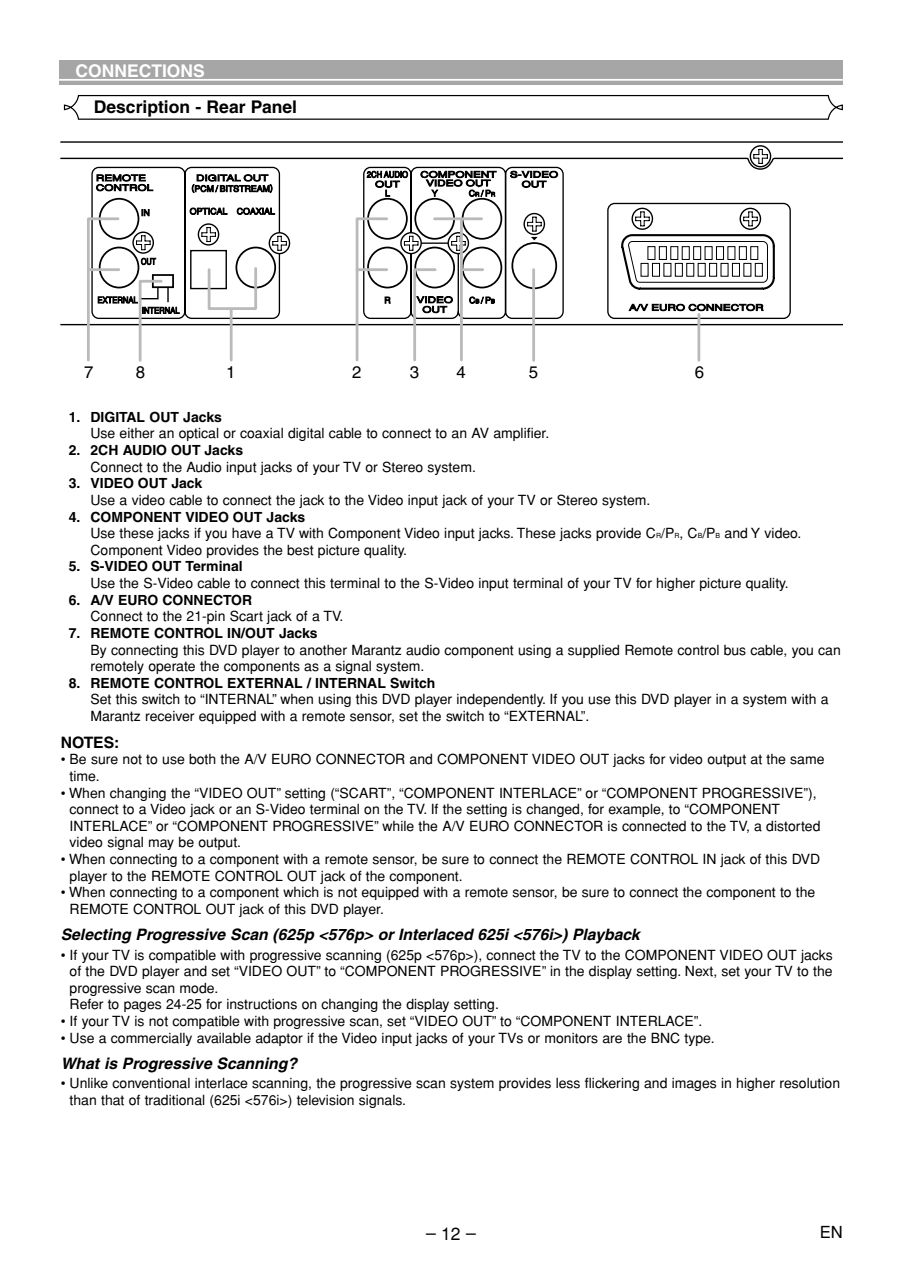
<style>
.page{position:relative;width:902px;height:1275px;background:#fff}
.page>*{position:absolute;margin:0;border:0;box-sizing:border-box;transform-origin:0 0}
.t1{font:700 17.5px "Helvetica";color:#000}
.t2{font:700 17.5px "Helvetica";color:#fff}
.t3{font:17.5px "Helvetica";color:#000}
.t4{font:16.8px "Helvetica";color:#000}
.t5{font:16.62px "Helvetica";color:#000}
.t6{font:italic 700 15.75px "Helvetica";color:#000}
.t7{font:700 15.75px "Helvetica";color:#000}
.t8{font:14px/16.6px "Helvetica";color:#000}
.t9{font:700 14px "Helvetica";color:#000}
.s1{font-weight:700}
.s2{font-size:7px}
</style>
<div class="page">
<svg style="left:59px;top:60px;width:784px;height:302px"></svg>
<p class="t2" style="left:76px;top:64px;width:131px">CONNECTIONS</p>
<p class="t1" style="left:94px;top:100px;width:205px">Description - Rear Panel</p>
<p class="t4" style="left:84px;top:366px;width:11px">7</p>
<p class="t4" style="left:136px;top:366px;width:11px">8</p>
<p class="t4" style="left:226px;top:366px;width:11px">1</p>
<p class="t4" style="left:352px;top:366px;width:11px">2</p>
<p class="t4" style="left:410px;top:366px;width:11px">3</p>
<p class="t4" style="left:456px;top:366px;width:11px">4</p>
<p class="t4" style="left:529px;top:366px;width:11px">5</p>
<p class="t4" style="left:695px;top:366px;width:11px">6</p>
<p class="t9" style="left:69px;top:412px;width:155px">1. DIGITAL OUT Jacks</p>
<p class="t8" style="left:90px;top:426px;width:460px">Use either an optical or coaxial digital cable to connect to an AV amplifier.</p>
<p class="t9" style="left:69px;top:445px;width:176px">2. 2CH AUDIO OUT Jacks</p>
<p class="t8" style="left:90px;top:460px;width:387px">Connect to the Audio input jacks of your TV or Stereo system.</p>
<p class="t9" style="left:69px;top:478px;width:135px">3. VIDEO OUT Jack</p>
<p class="t8" style="left:90px;top:493px;width:561px">Use a video cable to connect the jack to the Video input jack of your TV or Stereo system.</p>
<p class="t8" style="left:90px;top:510px;width:712px;text-indent:-22px"><span class="s1">4. COMPONENT VIDEO OUT Jacks<br></span>Use these jacks if you have a TV with Component Video input jacks. These jacks provide C<span class="s2">R</span>/P<span class="s2">R</span>, C<span class="s2">B</span>/P<span class="s2">B</span> and Y video.<br>Component Video provides the best picture quality.</p>
<p class="t9" style="left:69px;top:561px;width:175px">5. S-VIDEO OUT Terminal</p>
<p class="t8" style="left:90px;top:576px;width:700px">Use the S-Video cable to connect this terminal to the S-Video input terminal of your TV for higher picture quality.</p>
<p class="t9" style="left:69px;top:595px;width:185px">6. A/V EURO CONNECTOR</p>
<p class="t8" style="left:90px;top:609px;width:255px">Connect to the 21-pin Scart jack of a TV.</p>
<p class="t9" style="left:69px;top:628px;width:250px">7. REMOTE CONTROL IN/OUT Jacks</p>
<p class="t8" style="left:90px;top:643px;width:752px">By connecting this DVD player to another Marantz audio component using a supplied Remote control bus cable, you can remotely operate the components as a signal system.</p>
<p class="t9" style="left:69px;top:678px;width:368px">8. REMOTE CONTROL EXTERNAL / INTERNAL Switch</p>
<p class="t8" style="left:90px;top:692px;width:739px">Set this switch to “INTERNAL” when using this DVD player independently. If you use this DVD player in a system with a<br>Marantz receiver equipped with a remote sensor, set the switch to “EXTERNAL”.</p>
<p class="t7" style="left:61px;top:736px;width:60px">NOTES:</p>
<p class="t8" style="left:70px;top:752px;width:756px;text-indent:-9px">• Be sure not to use both the A/V EURO CONNECTOR and COMPONENT VIDEO OUT jacks for video output at the same time.</p>
<p class="t8" style="left:70px;top:786px;width:752px;text-indent:-9px">• When changing the “VIDEO OUT” setting (“SCART”, “COMPONENT INTERLACE” or “COMPONENT PROGRESSIVE”), connect to a Video jack or an S-Video terminal on the TV. If the setting is changed, for example, to “COMPONENT INTERLACE” or “COMPONENT PROGRESSIVE” while the A/V EURO CONNECTOR is connected to the TV, a distorted video signal may be output.</p>
<p class="t8" style="left:70px;top:852px;width:752px;text-indent:-9px">• When connecting to a component with a remote sensor, be sure to connect the REMOTE CONTROL IN jack of this DVD player to the REMOTE CONTROL OUT jack of the component.</p>
<p class="t8" style="left:70px;top:885px;width:747px;text-indent:-9px">• When connecting to a component which is not equipped with a remote sensor, be sure to connect the component to the<br>REMOTE CONTROL OUT jack of this DVD player.</p>
<p class="t6" style="left:61px;top:929px;width:580px">Selecting Progressive Scan (625p &lt;576p&gt; or Interlaced 625i &lt;576i&gt;) Playback</p>
<p class="t8" style="left:70px;top:948px;width:764px;text-indent:-9px">• If your TV is compatible with progressive scanning (625p &lt;576p&gt;), connect the TV to the COMPONENT VIDEO OUT jacks of the DVD player and set “VIDEO OUT” to “COMPONENT PROGRESSIVE” in the display setting. Next, set your TV to the progressive scan mode.<br>Refer to pages 24-25 for instructions on changing the display setting.</p>
<p class="t8" style="left:61px;top:1014px;width:643px">• If your TV is not compatible with progressive scan, set “VIDEO OUT” to “COMPONENT INTERLACE”.</p>
<p class="t8" style="left:61px;top:1031px;width:655px">• Use a commercially available adaptor if the Video input jacks of your TVs or monitors are the BNC type.</p>
<p class="t6" style="left:61px;top:1058px;width:238px">What is Progressive Scanning?</p>
<p class="t8" style="left:70px;top:1076px;width:772px;text-indent:-9px">• Unlike conventional interlace scanning, the progressive scan system provides less flickering and images in higher resolution than that of traditional (625i &lt;576i&gt;) television signals.</p>
<p class="t3" style="left:426px;top:1227px;width:51px">–12–</p>
<p class="t5" style="left:820px;top:1226px;width:25px">EN</p>
</div>
